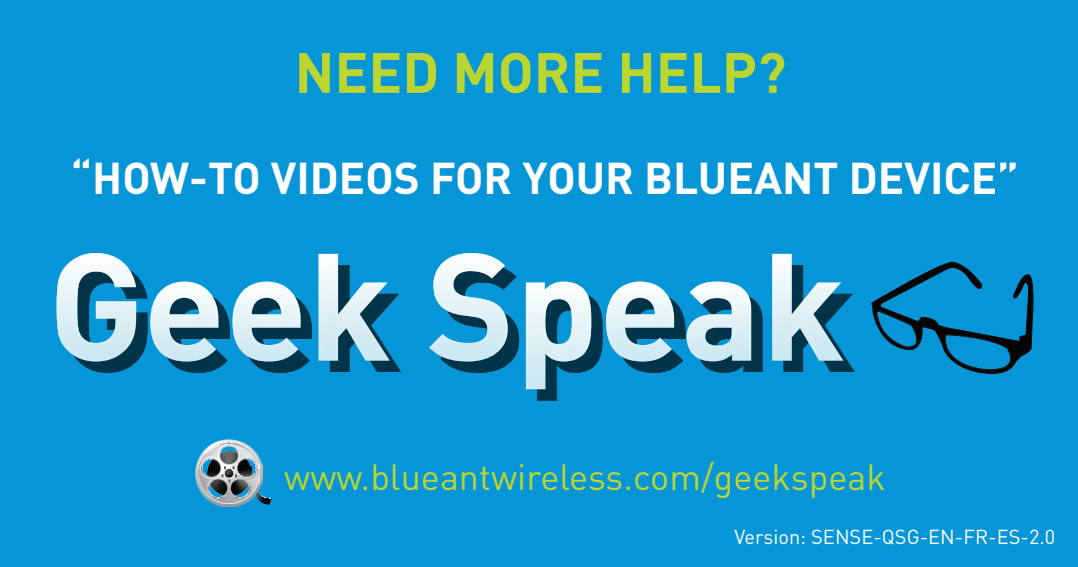
<style>
.page{position:relative;width:1078px;height:567px;background:#fff}
.page>*{position:absolute;margin:0;border:0;box-sizing:border-box;transform-origin:0 0}
.t1{font:700 56px "DINOT";color:#bbd531}
.t2{font:700 44px "DINOT";color:#fff}
.t3{font:36px "DINOT";color:#bbd531}
.t4{font:20px "DINOT";color:#fff}
</style>
<div class="page">
<div style="left:0;top:0;width:1077px;height:567px;background:#0696d7"></div>
<svg style="left:56px;top:253px;width:256px;height:120px"></svg>
<svg style="left:318px;top:254px;width:83px;height:118px"></svg>
<svg style="left:429px;top:253px;width:90px;height:120px"></svg>
<svg style="left:525px;top:282px;width:237px;height:119px"></svg>
<svg style="left:772px;top:254px;width:82px;height:118px"></svg>
<svg style="left:871px;top:262px;width:163px;height:112px"></svg>
<img style="left:263px;top:496px;width:8px;height:8px">
<img style="left:195px;top:439px;width:68px;height:68px">
<img style="left:198px;top:443px;width:62px;height:61px">
<img style="left:200px;top:444px;width:58px;height:58px">
<img style="left:196px;top:440px;width:44px;height:30px">
<img style="left:202px;top:445px;width:54px;height:53px">
<svg style="left:220px;top:466px;width:18px;height:16px"></svg>
<p class="t1" style="left:294px;top:35px;width:493px">NEED MORE HELP?</p>
<p class="t2" style="left:71px;top:148px;width:948px">“HOW-TO VIDEOS FOR YOUR BLUEANT DEVICE”</p>
<p class="t3" style="left:284px;top:452px;width:603px">www.blueantwireless.com/geekspeak</p>
<p class="t4" style="left:734px;top:523px;width:322px">Version: SENSE-QSG-EN-FR-ES-2.0</p>
</div>
